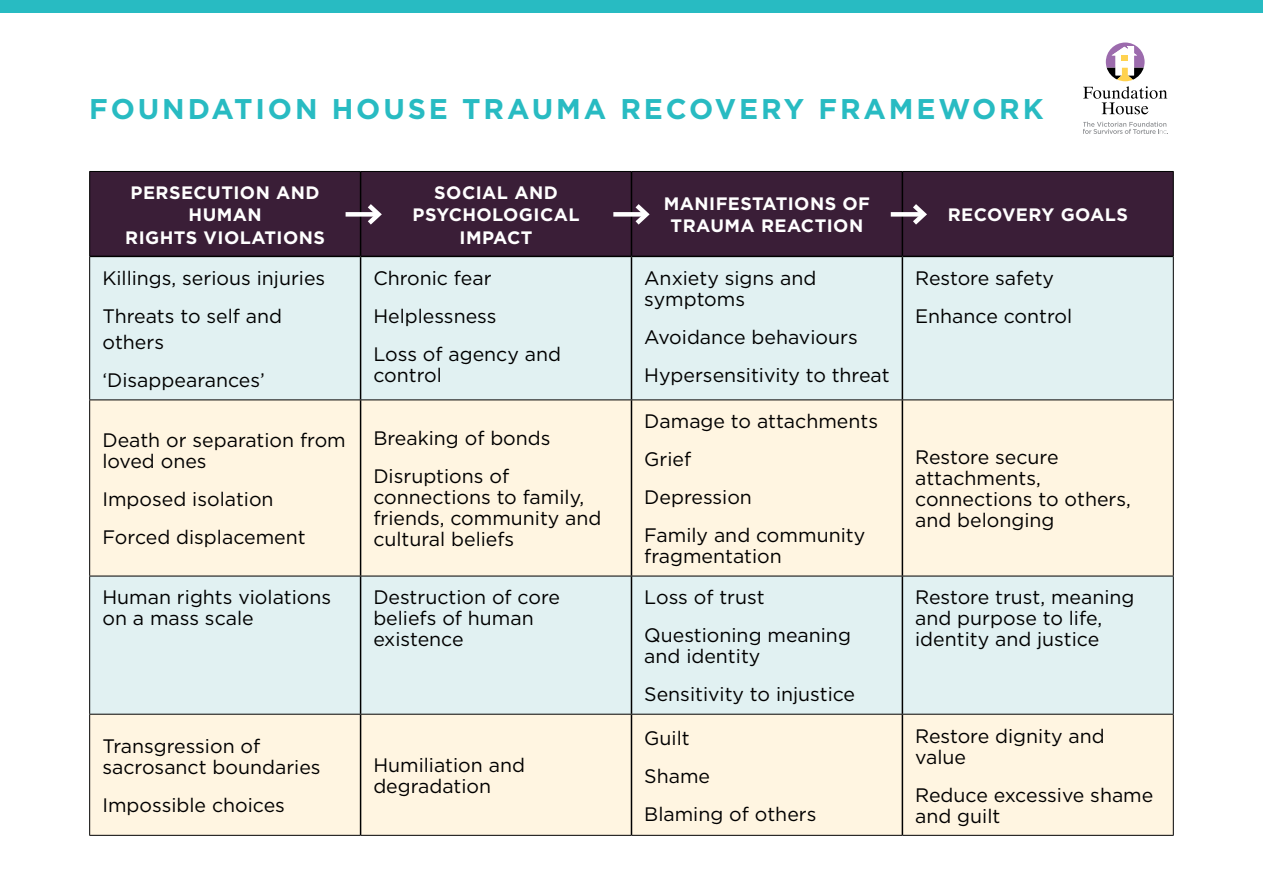
<style>
.page{position:relative;width:1263px;height:893px;background:#fff}
.page>*{position:absolute;margin:0;border:0;box-sizing:border-box;transform-origin:0 0}
.t1{font:700 28.5px "Gotham";letter-spacing:.1em;color:#28bbc2}
.t2{font:19.5px/21px "Gotham";color:#000}
.t3{font:700 18px/22.5px "Gotham";letter-spacing:.025em;color:#fff;text-align:center}
</style>
<div class="page">
<div style="left:90px;top:172px;width:1083px;height:84px;background:#3a1e37"></div>
<div style="left:90px;top:257px;width:1083px;height:142px;background:#e1f1f2"></div>
<svg style="left:90px;top:400px;width:1083px;height:435px;background:#f4f2e5"></svg>
<hr style="left:89px;top:171px;width:272px;height:1px;background:#000">
<hr style="left:89px;top:172px;width:1px;height:84px;background:#000">
<hr style="left:361px;top:171px;width:270px;height:1px;background:#000">
<hr style="left:631px;top:171px;width:271px;height:1px;background:#000">
<hr style="left:902px;top:171px;width:272px;height:1px;background:#000">
<hr style="left:1173px;top:172px;width:1px;height:84px;background:#000">
<hr style="left:89px;top:256px;width:1px;height:143px;background:#000">
<hr style="left:1173px;top:256px;width:1px;height:143px;background:#000">
<hr style="left:89px;top:399px;width:272px;height:1px;background:#000">
<hr style="left:89px;top:400px;width:1px;height:176px;background:#000">
<hr style="left:361px;top:399px;width:270px;height:1px;background:#000">
<hr style="left:631px;top:399px;width:271px;height:1px;background:#000">
<hr style="left:902px;top:399px;width:272px;height:1px;background:#000">
<hr style="left:1173px;top:400px;width:1px;height:176px;background:#000">
<hr style="left:89px;top:576px;width:272px;height:1px;background:#000">
<hr style="left:89px;top:576px;width:1px;height:138px;background:#000">
<hr style="left:361px;top:576px;width:270px;height:1px;background:#000">
<hr style="left:631px;top:576px;width:271px;height:1px;background:#000">
<hr style="left:902px;top:576px;width:272px;height:1px;background:#000">
<hr style="left:1173px;top:576px;width:1px;height:138px;background:#000">
<hr style="left:89px;top:714px;width:272px;height:1px;background:#000">
<hr style="left:89px;top:715px;width:1px;height:120px;background:#000">
<hr style="left:361px;top:714px;width:270px;height:1px;background:#000">
<hr style="left:631px;top:714px;width:271px;height:1px;background:#000">
<hr style="left:902px;top:714px;width:272px;height:1px;background:#000">
<hr style="left:1173px;top:715px;width:1px;height:120px;background:#000">
<hr style="left:89px;top:835px;width:272px;height:1px;background:#000">
<hr style="left:361px;top:835px;width:270px;height:1px;background:#000">
<hr style="left:631px;top:835px;width:271px;height:1px;background:#000">
<hr style="left:902px;top:835px;width:272px;height:1px;background:#000">
<hr style="left:360px;top:172px;width:1px;height:84px;background:#000">
<hr style="left:631px;top:172px;width:1px;height:84px;background:#000">
<hr style="left:902px;top:172px;width:1px;height:84px;background:#000">
<hr style="left:90px;top:256px;width:271px;height:1px;background:#000">
<hr style="left:361px;top:256px;width:270px;height:1px;background:#000">
<hr style="left:360px;top:257px;width:1px;height:142px;background:#000">
<hr style="left:631px;top:256px;width:271px;height:1px;background:#000">
<hr style="left:631px;top:257px;width:1px;height:142px;background:#000">
<hr style="left:902px;top:256px;width:271px;height:1px;background:#000">
<hr style="left:902px;top:257px;width:1px;height:142px;background:#000">
<hr style="left:360px;top:400px;width:1px;height:176px;background:#000">
<hr style="left:631px;top:400px;width:1px;height:176px;background:#000">
<hr style="left:902px;top:400px;width:1px;height:176px;background:#000">
<hr style="left:360px;top:576px;width:1px;height:138px;background:#000">
<hr style="left:631px;top:576px;width:1px;height:138px;background:#000">
<hr style="left:902px;top:576px;width:1px;height:138px;background:#000">
<hr style="left:360px;top:715px;width:1px;height:120px;background:#000">
<hr style="left:631px;top:715px;width:1px;height:120px;background:#000">
<hr style="left:902px;top:715px;width:1px;height:120px;background:#000">
<svg style="left:1083px;top:122px;width:83px;height:12px"></svg>
<svg style="left:1083px;top:43px;width:84px;height:71px"></svg>
<div style="left:346px;top:212px;width:33px;height:5px;background:#fff"></div>
<svg style="left:363px;top:199px;width:22px;height:30px"></svg>
<div style="left:613px;top:212px;width:33px;height:5px;background:#fff"></div>
<svg style="left:631px;top:199px;width:22px;height:30px"></svg>
<div style="left:891px;top:212px;width:33px;height:5px;background:#fff"></div>
<svg style="left:908px;top:199px;width:22px;height:30px"></svg>
<div style="left:0;top:0;width:1263px;height:12px;background:#28bbc2"></div>
<h1 class="t1" style="left:89px;top:90px;width:956px">FOUNDATION HOUSE TRAUMA RECOVERY FRAMEWORK</h1>
<p class="t3" style="left:125px;top:181px;width:201px">PERSECUTION AND<br>HUMAN<br>RIGHTS VIOLATIONS</p>
<p class="t3" style="left:412px;top:181px;width:169px">SOCIAL AND<br>PSYCHOLOGICAL<br>IMPACT</p>
<p class="t3" style="left:664px;top:192px;width:208px">MANIFESTATIONS OF<br>TRAUMA REACTION</p>
<p class="t3" style="left:948px;top:203px;width:182px">RECOVERY GOALS</p>
<p class="t2" style="left:102px;top:259px;width:224px;line-height:38.2px">Killings, serious injuries<br>Threats to self and</p>
<p class="t2" style="left:102px;top:322px;width:164px;line-height:38.2px">others ‘Disappearances’</p>
<p class="t2" style="left:373px;top:259px;width:189px;line-height:38px">Chronic fear<br>Helplessness<br>Loss of agency and</p>
<p class="t2" style="left:373px;top:364px;width:70px">control</p>
<p class="t2" style="left:915px;top:259px;width:159px;line-height:38px">Restore safety<br>Enhance control</p>
<p class="t2" style="left:644px;top:267px;width:174px">Anxiety signs and symptoms</p>
<p class="t2" style="left:644px;top:318px;width:247px;line-height:38px">Avoidance behaviours<br>Hypersensitivity to threat</p>
<p class="t2" style="left:102px;top:429px;width:245px">Death or separation from loved ones</p>
<p class="t2" style="left:102px;top:480px;width:205px;line-height:38px">Imposed isolation<br>Forced displacement</p>
<p class="t2" style="left:373px;top:419px;width:179px;line-height:38px">Breaking of bonds<br>Disruptions of</p>
<p class="t2" style="left:373px;top:486px;width:230px">connections to family, friends, community and cultural beliefs</p>
<p class="t2" style="left:644px;top:402px;width:235px;line-height:38px">Damage to attachments<br>Grief<br>Depression<br>Family and community</p>
<p class="t2" style="left:644px;top:545px;width:139px">fragmentation</p>
<p class="t2" style="left:102px;top:587px;width:230px">Human rights violations on a mass scale</p>
<p class="t2" style="left:373px;top:587px;width:188px">Destruction of core beliefs of human existence</p>
<p class="t2" style="left:644px;top:578px;width:208px;line-height:38px">Loss of trust<br>Questioning meaning</p>
<p class="t2" style="left:644px;top:637px;width:212px;line-height:38px">and identity<br>Sensitivity to injustice</p>
<p class="t2" style="left:915px;top:446px;width:217px">Restore secure attachments, connections to others, and belonging</p>
<p class="t2" style="left:915px;top:587px;width:221px">Restore trust, meaning and purpose to life, identity and justice</p>
<p class="t2" style="left:102px;top:735px;width:220px">Transgression of sacrosanct boundaries</p>
<p class="t2" style="left:102px;top:794px;width:184px">Impossible choices</p>
<p class="t2" style="left:373px;top:754px;width:153px">Humiliation and degradation</p>
<p class="t2" style="left:644px;top:718px;width:174px;line-height:38px">Guilt<br>Shame<br>Blaming of others</p>
<p class="t2" style="left:915px;top:725px;width:191px">Restore dignity and value</p>
<p class="t2" style="left:915px;top:784px;width:240px">Reduce excessive shame and guilt</p>
</div>
